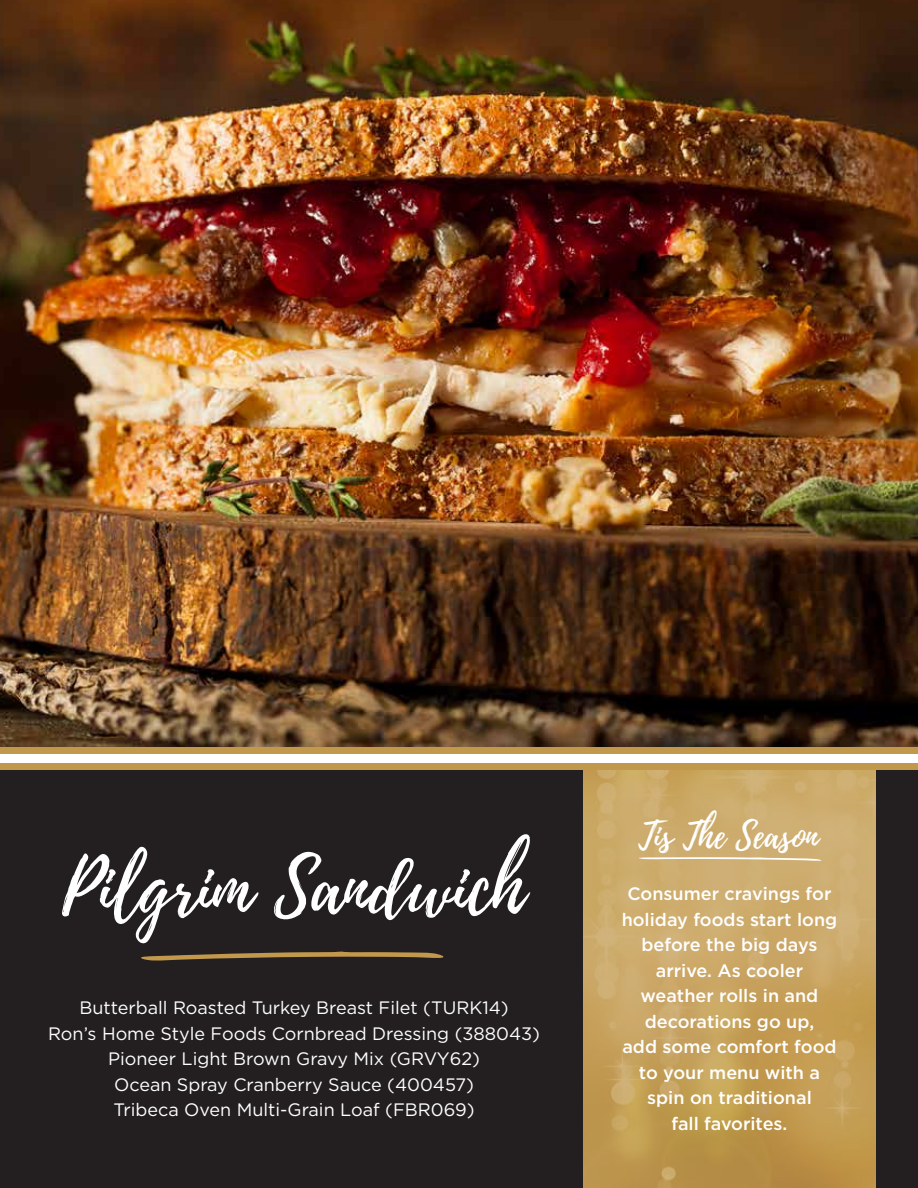
<style>
.page{position:relative;width:918px;height:1188px;background:#fff}
.page>*{position:absolute;margin:0;border:0;box-sizing:border-box;transform-origin:0 0}
.t1{font:75px "Playlist Script";color:#fff}
.t2{font:36px "Playlist Script";color:#fff}
.t3{font:18px/25.5px "Gotham";color:#fff;text-align:center}
.t4{font:500 18px/25.5px "Gotham";color:#fff;text-align:center}
</style>
<div class="page">
<div style="left:0;top:770px;width:918px;height:418px;background:#231f20"></div>
<img style="left:0;top:0;width:918px;height:747px">
<svg style="left:141px;top:952px;width:303px;height:9px"></svg>
<svg style="left:584px;top:770px;width:292px;height:418px;background:#c7a360"></svg>
<svg style="left:637px;top:857px;width:187px;height:4px"></svg>
<div style="left:0;top:764px;width:918px;height:6px;background:#c1984c"></div>
<div style="left:0;top:747px;width:918px;height:7px;background:#c1984c"></div>
<h1 class="t1" style="left:62px;top:834px;width:464px">Pilgrim Sandwich</h1>
<p class="t3" style="left:48px;top:995px;width:493px">Butterball Roasted Turkey Breast Filet (TURK14)<br>Ron’s Home Style Foods Cornbread Dressing (388043)<br>Pioneer Light Brown Gravy Mix (GRVY62)<br>Ocean Spray Cranberry Sauce (400457)<br>Tribeca Oven Multi-Grain Loaf (FBR069)</p>
<h2 class="t2" style="left:638px;top:810px;width:182px">Tis The Season</h2>
<p class="t4" style="left:622px;top:881px;width:217px">Consumer cravings for holiday foods start long before the big days arrive. As cooler weather rolls in and decorations go up,<br>add some comfort food to your menu with a spin on traditional<br>fall favorites.</p>
</div>
